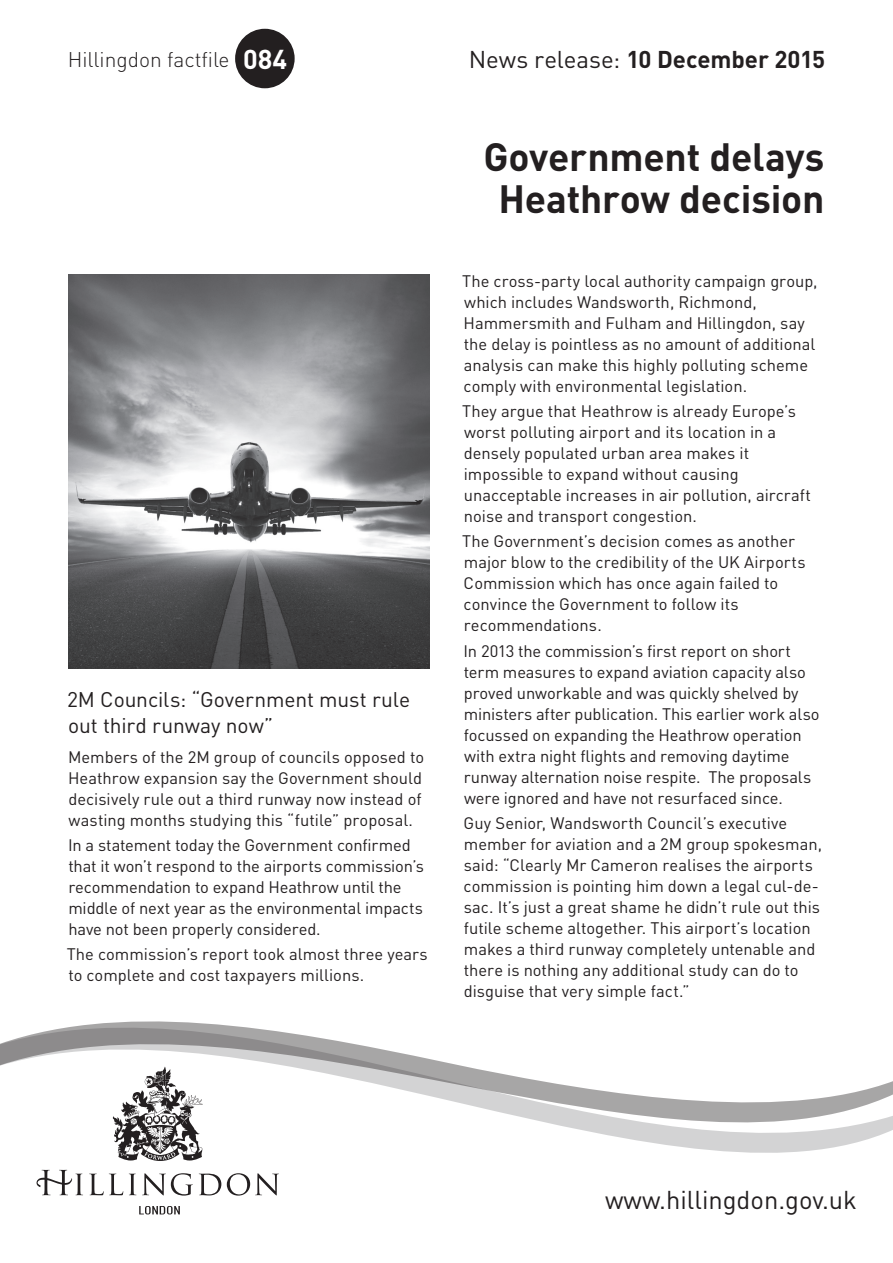
<style>
.page{position:relative;width:893px;height:1263px;background:#fff}
.page>*{position:absolute;margin:0;border:0;box-sizing:border-box;transform-origin:0 0}
.body{font:700 39px/42px "DINOT";letter-spacing:-.005em;color:#231f20;text-align:center}
.t1{font:700 27px "DINOT";color:#fff}
.t2{font:25.5px "DINOT";color:#231f20}
.body-2{font:700 24px "DINOT";letter-spacing:-.005em;color:#231f20}
.body-3{font:21px/25.5px "DINOT";letter-spacing:-.005em;color:#231f20}
.t3{font:300 21px "DINOT";color:#231f20}
.body-4{font:16.5px/21px "DINOT";color:#231f20}
.s1{font-weight:400}
</style>
<div class="page">
<svg style="left:36px;top:1154px;width:243px;height:60px"></svg>
<svg style="left:114px;top:1124px;width:779px;height:30px"></svg>
<svg style="left:0;top:1021px;width:893px;height:103px"></svg>
<div style="left:235px;top:29px;width:60px;height:59px;background:#231f20;border-radius:50%"></div>
<img style="left:68px;top:274px;width:361px;height:394px">
<p class="t3" style="left:68px;top:45px;width:163px">Hillingdon factfile</p>
<p class="t1" style="left:243px;top:41px;width:45px">084</p>
<p class="body-3" style="left:67px;top:686px;width:345px">2M Councils: “Government must rule out third runway now”</p>
<p class="body-4" style="left:68px;top:745px;width:358px">Members of the 2M group of councils opposed to Heathrow expansion say the Government should decisively rule out a third runway now instead of wasting months studying this “futile” proposal.</p>
<p class="body-4" style="left:68px;top:834px;width:357px">In a statement today the Government confirmed that it won’t respond to the airports commission’s recommendation to expand Heathrow until the middle of next year as the environmental impacts have not been properly considered.</p>
<p class="body-4" style="left:67px;top:943px;width:363px">The commission’s report took almost three years to complete and cost taxpayers millions.</p>
<p class="body-2" style="left:469px;top:43px;width:358px"><span class="s1">News release:</span> 10 December 2015</p>
<p class="body" style="left:484px;top:134px;width:342px">Government delays<br>Heathrow decision</p>
<p class="body-4" style="left:462px;top:270px;width:357px">The cross-party local authority campaign group, which includes Wandsworth, Richmond, Hammersmith and Fulham and Hillingdon, say the delay is pointless as no amount of additional analysis can make this highly polluting scheme comply with environmental legislation.</p>
<p class="body-4" style="left:462px;top:400px;width:350px">They argue that Heathrow is already Europe’s worst polluting airport and its location in a densely populated urban area makes it impossible to expand without causing unacceptable increases in air pollution, aircraft noise and transport congestion.</p>
<p class="body-4" style="left:462px;top:530px;width:345px">The Government’s decision comes as another major blow to the credibility of the UK Airports Commission which has once again failed to convince the Government to follow its recommendations.</p>
<p class="body-4" style="left:464px;top:639px;width:357px">In 2013 the commission’s first report on short term measures to expand aviation capacity also proved unworkable and was quickly shelved by ministers after publication. This earlier work also focussed on expanding the Heathrow operation with extra night flights and removing daytime runway alternation noise respite. The proposals were ignored and have not resurfaced since.</p>
<p class="body-4" style="left:464px;top:812px;width:360px">Guy Senior, Wandsworth Council’s executive member for aviation and a 2M group spokesman, said: “Clearly Mr Cameron realises the airports commission is pointing him down a legal cul-de&shy;sac. It’s just a great shame he didn’t rule out this futile scheme altogether. This airport’s location makes a third runway completely untenable and there is nothing any additional study can do to disguise that very simple fact.”</p>
<p class="t2" style="left:605px;top:1182px;width:253px">www.hillingdon.gov.uk</p>
</div>
